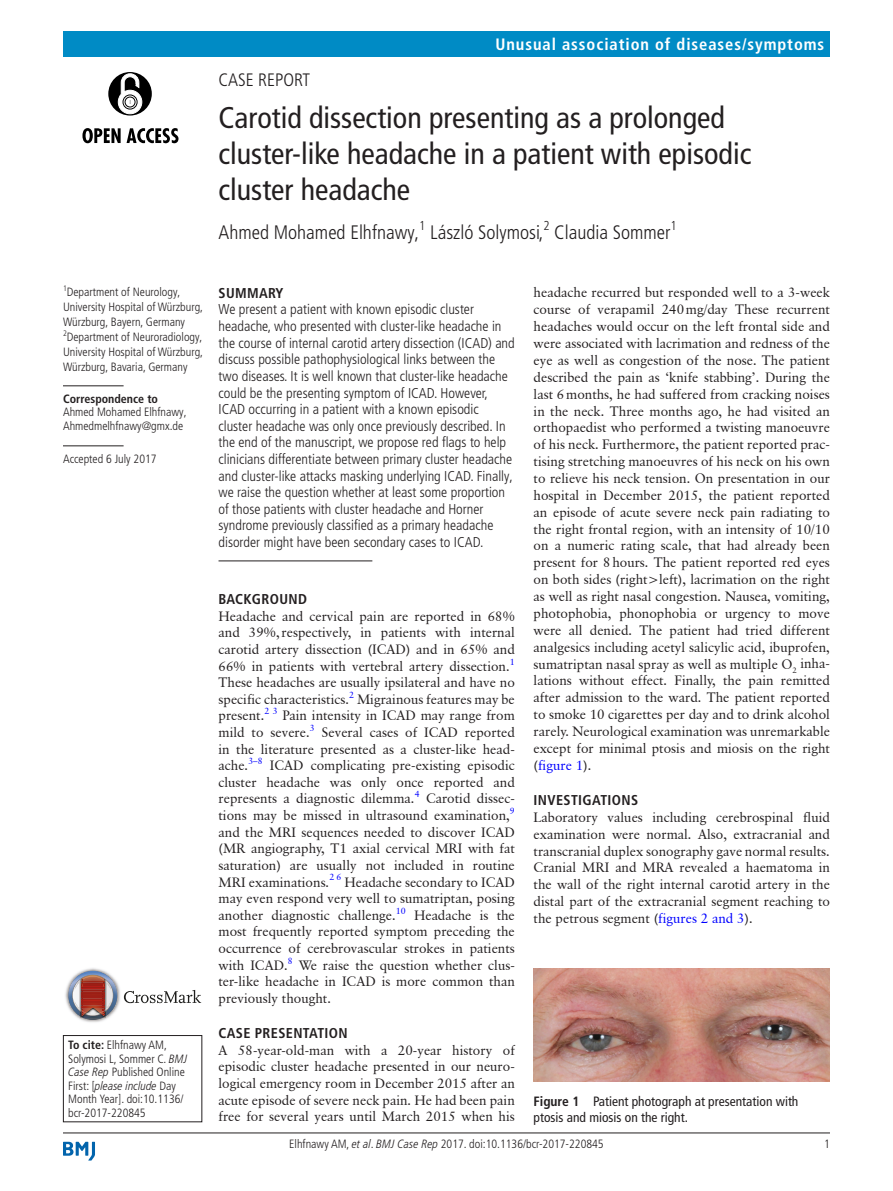
<style>
.page{position:relative;width:893px;height:1191px;background:#fff}
.page>*{position:absolute;margin:0;border:0;box-sizing:border-box;transform-origin:0 0}
.t1{font:condensed 30px/36px "Frutiger LT Pro";color:#231f20}
.t2{font:300 condensed 19.5px "Frutiger LT Pro";color:#231f20}
.t3{font:300 condensed 18px "Frutiger LT Pro";color:#231f20}
.t4{font:700 condensed 16.5px "Frutiger LT Std";letter-spacing:.055em;color:#fff}
.t5{font:300 condensed 14.25px/16.6px "Frutiger LT Pro";color:#231f20}
.t6{font:700 condensed 14.25px "Frutiger LT Pro";letter-spacing:.025em;color:#231f20}
.t7{font:13.5px/16.8px "Classical Garamond BT";color:#231f20;text-align:justify}
.t8{font:condensed 13.5px/16.5px "Frutiger LT Pro";color:#231f20}
.t9{font:300 condensed 12px/13.5px "Frutiger LT Pro";color:#231f20}
.t10{font:700 condensed 12px "Frutiger LT Pro";color:#231f20}
.t11{font:9px "Classical Garamond BT";color:#00f}
.s1{font-weight:700}
.s2{font-style:italic}
.s3{color:#00f}
</style>
<div class="page">
<hr style="left:63px;top:1132px;width:767px;height:1px;background:#231f20">
<svg style="left:63px;top:1141px;width:32px;height:19px"></svg>
<hr style="left:219px;top:560px;width:153px;height:1px;background:#231f20">
<div style="left:63px;top:31px;width:767px;height:25px;background:#008bc5"></div>
<div style="left:63px;top:1035px;width:139px;height:87px;border:1px solid #231f20"></div>
<hr style="left:63px;top:385px;width:61px;height:1px;background:#231f20">
<hr style="left:63px;top:445px;width:61px;height:1px;background:#231f20">
<img style="left:65px;top:968px;width:55px;height:54px">
<svg style="left:68px;top:970px;width:49px;height:49px;background:#a98689"></svg>
<svg style="left:124px;top:990px;width:77px;height:13px"></svg>
<img style="left:534px;top:968px;width:296px;height:113px">
<div style="left:108px;top:72px;width:44px;height:43px;background:#000;border-radius:50%"></div>
<svg style="left:118px;top:73px;width:24px;height:41px"></svg>
<div style="left:123px;top:95px;width:15px;height:14px;border:1px solid #000;border-radius:50%"></div>
<div style="left:125px;top:97px;width:10px;height:10px;border:1px solid #000;border-radius:50%"></div>
<svg style="left:82px;top:128px;width:39px;height:15px"></svg>
<svg style="left:127px;top:128px;width:51px;height:15px"></svg>
<p class="t4" style="left:495px;top:34px;width:330px">Unusual association of diseases/symptoms</p>
<h3 class="t3" style="left:219px;top:69px;width:93px">Case Report</h3>
<h1 class="t1" style="left:219px;top:99px;width:534px">Carotid dissection presenting as a prolonged cluster-like headache in a patient with episodic cluster headache</h1>
<h2 class="t2" style="left:219px;top:221px;width:460px">Ahmed Mohamed Elhfnawy,<sup>1</sup> László Solymosi,<sup>2</sup> Claudia Sommer<sup>1</sup></h2>
<p class="t9" style="left:63px;top:285px;width:142px;line-height:15px"><sup>1</sup>Department of Neurology,<br>University Hospital of Würzburg,<br>Würzburg, Bayern, Germany<br><sup>2</sup>Department of Neuroradiology,<br>University Hospital of Würzburg,<br>Würzburg, Bavaria, Germany</p>
<p class="t10" style="left:63px;top:391px;width:97px">CORRESPONDENCE TO</p>
<p class="t9" style="left:63px;top:405px;width:125px">Ahmed Mohamed Elhfnawy,<br>Ahmedmelhfnawy@gmx.de</p>
<p class="t9" style="left:63px;top:452px;width:95px">Accepted 6 July 2017</p>
<p class="t9" style="left:68px;top:1038px;width:121px"><span class="s1">TO CITE:</span> Elhfnawy AM,<br>Solymosi L, Sommer C. <span class="s2">BMJ<br>Case Rep</span> Published Online<br>First: [<span class="s2">please include</span> Day<br>Month Year]. doi:10.1136/ bcr-2017-220845</p>
<p class="t6" style="left:219px;top:284px;width:66px">SUMMARY</p>
<p class="t5" style="left:219px;top:301px;width:298px">We present a patient with known episodic cluster headache, who presented with cluster-like headache in the course of internal carotid artery dissection (ICAD) and discuss possible pathophysiological links between the two diseases. It is well known that cluster-like headache could be the presenting symptom of ICAD. However, ICAD occurring in a patient with a known episodic cluster headache was only once previously described. In the end of the manuscript, we propose red flags to help clinicians differentiate between primary cluster headache and cluster-like attacks masking underlying ICAD. Finally, we raise the question whether at least some proportion of those patients with cluster headache and Horner syndrome previously classified as a primary headache disorder might have been secondary cases to ICAD.</p>
<p class="t6" style="left:219px;top:590px;width:90px">BACKGROUND</p>
<p class="t7" style="left:219px;top:607px;width:298px">Headache and cervical pain are reported in 68% and 39%,respectively, in patients with internal carotid artery dissection (ICAD) and in 65% and 66% in patients with vertebral artery dissection.<sup>1<br></sup>These headaches are usually ipsilateral and have no specific characteristics.<sup>2</sup> Migrainous features may be present.</p>
<p class="t11" style="left:264px;top:705px;width:15px">2 3</p>
<p class="t7" style="left:219px;top:707px;width:298px;text-indent:64px">Pain intensity in ICAD may range from mild to severe.<sup>3</sup> Several cases of ICAD reported in the literature presented as a cluster-like head&shy;ache.<sup>3–8</sup> ICAD complicating pre-existing episodic cluster headache was only once reported and represents a diagnostic dilemma.<sup>4</sup> Carotid dissec&shy;tions may be missed in ultrasound examination,<sup>9 </sup>and the MRI sequences needed to discover ICAD (MR angiography, T1 axial cervical MRI with fat saturation) are usually not included in routine MRI examinations.<sup>2</sup> <sup>6</sup> Headache secondary to ICAD may even respond very well to sumatriptan, posing another diagnostic challenge.</p>
<p class="t11" style="left:396px;top:905px;width:11px">10</p>
<p class="t7" style="left:219px;top:906px;width:298px;text-indent:195px">Headache is the most frequently reported symptom preceding the occurrence of cerebrovascular strokes in patients with ICAD.</p>
<p class="t11" style="left:288px;top:954px;width:6px">8</p>
<p class="t7" style="left:219px;top:956px;width:298px;text-indent:80px">We raise the question whether clus&shy;ter-like headache in ICAD is more common than previously thought.</p>
<p class="t6" style="left:219px;top:1024px;width:131px">CASE PRESENTATION</p>
<p class="t7" style="left:219px;top:1041px;width:298px">A 58-year-old-man with a 20-year history of episodic cluster headache presented in our neuro&shy;logical emergency room in December 2015 after an acute episode of severe neck pain. He had been pain free for several years until March 2015 when his</p>
<p class="t7" style="left:534px;top:284px;width:298px">headache recurred but responded well to a 3-week course of verapamil 240mg/day These recurrent headaches would occur on the left frontal side and were associated with lacrimation and redness of the eye as well as congestion of the nose. The patient described the pain as ‘knife stabbing’. During the last 6months, he had suffered from cracking noises in the neck. Three months ago, he had visited an orthopaedist who performed a twisting manoeuvre of his neck. Furthermore, the patient reported prac&shy;tising stretching manoeuvres of his neck on his own to relieve his neck tension. On presentation in our hospital in December 2015, the patient reported an episode of acute severe neck pain radiating to the right frontal region, with an intensity of 10/10 on a numeric rating scale, that had already been present for 8hours. The patient reported red eyes on both sides (right&gt;left), lacrimation on the right as well as right nasal congestion. Nausea, vomiting, photophobia, phonophobia or urgency to move were all denied. The patient had tried different analgesics including acetyl salicylic acid, ibuprofen, sumatriptan nasal spray as well as multiple O<sub>2</sub> inha&shy;lations without effect. Finally, the pain remitted after admission to the ward. The patient reported to smoke 10 cigarettes per day and to drink alcohol rarely. Neurological examination was unremarkable except for minimal ptosis and miosis on the right (<span class="s3">figure 1</span>).</p>
<p class="t6" style="left:534px;top:791px;width:105px">INVESTIGATIONS</p>
<p class="t7" style="left:534px;top:808px;width:298px">Laboratory values including cerebrospinal fluid examination were normal. Also, extracranial and transcranial duplex sonography gave normal results.<br>Cranial MRI and MRA revealed a haematoma in the wall of the right internal carotid artery in the distal part of the extracranial segment reaching to the petrous segment (<span class="s3">figures 2 and 3</span>).</p>
<p class="t8" style="left:534px;top:1092px;width:266px"><span class="s1">FIGURE 1</span> Patient photograph at presentation with ptosis and miosis on the right.</p>
<p class="t9" style="left:289px;top:1136px;width:316px">Elhfnawy AM, <span class="s2">et al</span>. <span class="s2">BMJ Case Rep</span> 2017. doi:10.1136/bcr-2017-220845</p>
<p class="t9" style="left:824px;top:1136px;width:7px">1</p>
</div>
